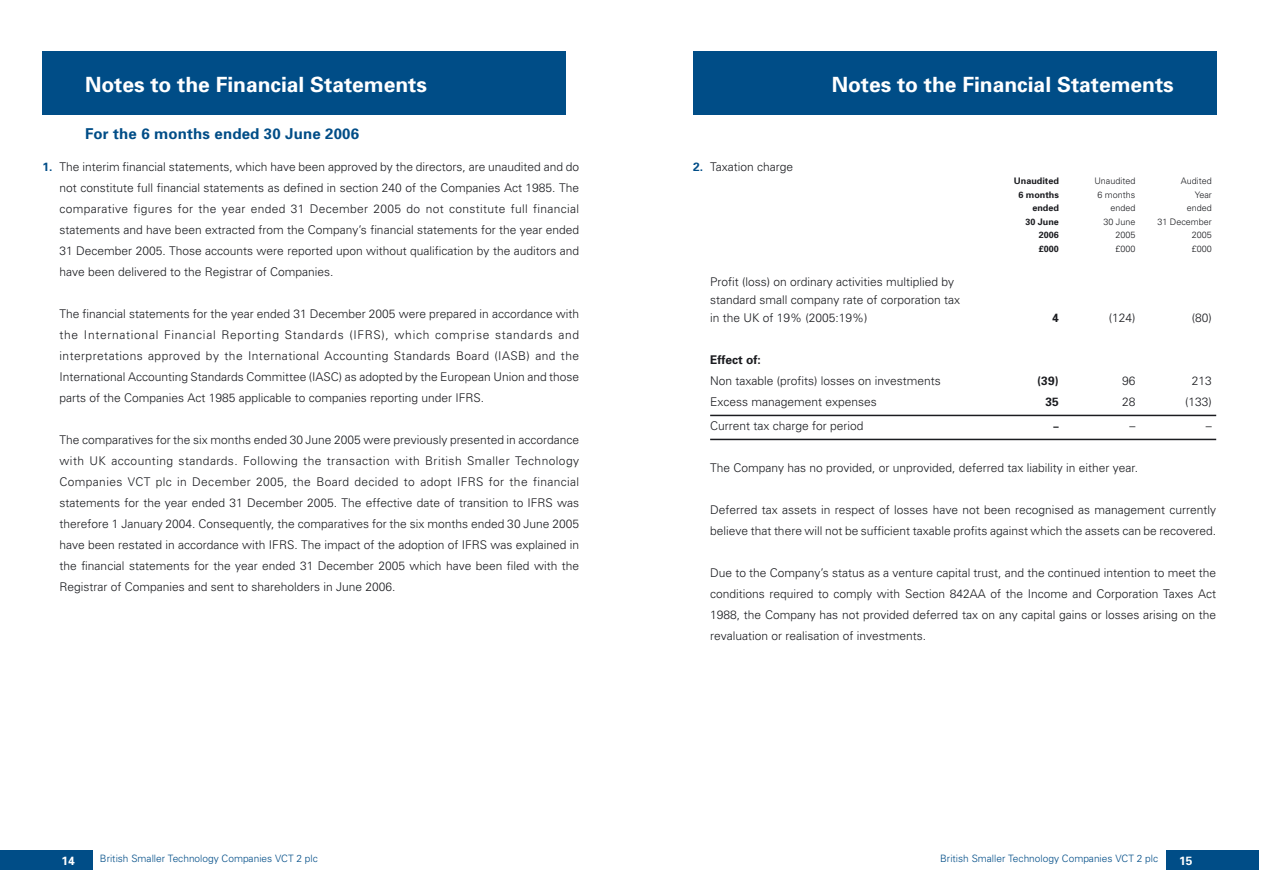
<style>
.page{position:relative;width:1263px;height:893px;background:#fff}
.page>*{position:absolute;margin:0;border:0;box-sizing:border-box;transform-origin:0 0}
.t1{font:700 21px "Univers";color:#fff}
.t2{font:700 15px "Univers";letter-spacing:.01em;color:#004d87}
.t3{font:300 12px/21px "Univers";color:#1b1c20;text-align:justify}
.t4{font:700 12px "Univers";color:#1b1c20}
.t5{font:700 12px "Univers";color:#fff}
.t6{font:700 10.5px "Univers";color:#1b1c20}
.t7{font:300 10.2px "Univers";color:#004d87}
.t8{font:300 9px "Univers";color:#1b1c20}
.t9{font:700 9px "Univers";color:#1b1c20}
.s1{font-weight:700;color:#004d87}
</style>
<div class="page">
<div style="left:1166px;top:851px;width:93px;height:19px;background:#004d87"></div>
<div style="left:0;top:851px;width:92px;height:19px;background:#004d87"></div>
<div style="left:43px;top:51px;width:523px;height:64px;background:#004d87"></div>
<div style="left:693px;top:51px;width:523px;height:64px;background:#004d87"></div>
<hr style="left:710px;top:415px;width:506px;height:1px;background:#1b1c20">
<hr style="left:710px;top:439px;width:506px;height:1px;background:#1b1c20">
<h1 class="t1" style="left:85px;top:77px;width:343px">Notes to the Financial Statements</h1>
<p class="t2" style="left:85px;top:128px;width:276px">For the 6 months ended 30 June 2006</p>
<p class="t3" style="left:60px;top:157px;width:521px;text-indent:-17px"><span class="s1">1.</span> The interim financial statements, which have been approved by the directors, are unaudited and do not constitute full financial statements as defined in section 240 of the Companies Act 1985. The comparative figures for the year ended 31 December 2005 do not constitute full financial statements and have been extracted from the Company’s financial statements for the year ended 31 December 2005. Those accounts were reported upon without qualification by the auditors and have been delivered to the Registrar of Companies.</p>
<p class="t3" style="left:60px;top:304px;width:521px">The financial statements for the year ended 31 December 2005 were prepared in accordance with the International Financial Reporting Standards (IFRS), which comprise standards and interpretations approved by the International Accounting Standards Board (IASB) and the International Accounting Standards Committee (IASC) as adopted by the European Union and those parts of the Companies Act 1985 applicable to companies reporting under IFRS.</p>
<p class="t3" style="left:60px;top:430px;width:521px">The comparatives for the six months ended 30 June 2005 were previously presented in accordance with UK accounting standards. Following the transaction with British Smaller Technology Companies VCT plc in December 2005, the Board decided to adopt IFRS for the financial statements for the year ended 31 December 2005. The effective date of transition to IFRS was therefore 1 January 2004. Consequently, the comparatives for the six months ended 30 June 2005 have been restated in accordance with IFRS. The impact of the adoption of IFRS was explained in the financial statements for the year ended 31 December 2005 which have been filed with the Registrar of Companies and sent to shareholders in June 2006.</p>
<p class="t3" style="left:693px;top:157px;width:101px"><span class="s1">2.</span> Taxation charge</p>
<h1 class="t1" style="left:832px;top:77px;width:343px">Notes to the Financial Statements</h1>
<p class="t9" style="left:1014px;top:178px;width:46px">Unaudited</p>
<p class="t8" style="left:1094px;top:178px;width:43px">Unaudited</p>
<p class="t8" style="left:1181px;top:178px;width:33px">Audited</p>
<p class="t9" style="left:1018px;top:191px;width:42px">6 months</p>
<p class="t8" style="left:1097px;top:191px;width:40px">6 months</p>
<p class="t8" style="left:1195px;top:191px;width:18px">Year</p>
<p class="t9" style="left:1032px;top:205px;width:28px">ended</p>
<p class="t8" style="left:1110px;top:205px;width:27px">ended</p>
<p class="t8" style="left:1187px;top:205px;width:27px">ended</p>
<p class="t9" style="left:1025px;top:218px;width:35px">30 June</p>
<p class="t8" style="left:1103px;top:218px;width:34px">30 June</p>
<p class="t8" style="left:1157px;top:218px;width:56px">31 December</p>
<p class="t9" style="left:1039px;top:232px;width:22px">2006</p>
<p class="t8" style="left:1115px;top:232px;width:22px">2005</p>
<p class="t8" style="left:1192px;top:232px;width:22px">2005</p>
<p class="t9" style="left:1039px;top:245px;width:22px">£000</p>
<p class="t8" style="left:1115px;top:245px;width:22px">£000</p>
<p class="t8" style="left:1192px;top:245px;width:22px">£000</p>
<p class="t3" style="left:710px;top:274px;width:251px;line-height:18px;text-align:left">Profit (loss) on ordinary activities multiplied by standard small company rate of corporation tax in the UK of 19% (2005:19%)</p>
<p class="t4" style="left:1052px;top:313px;width:8px">4</p>
<p class="t3" style="left:1109px;top:308px;width:28px">(124)</p>
<p class="t3" style="left:1192px;top:308px;width:22px">(80)</p>
<p class="t4" style="left:710px;top:355px;width:52px">Effect of:</p>
<p class="t3" style="left:710px;top:371px;width:232px">Non taxable (profits) losses on investments</p>
<p class="t4" style="left:1037px;top:376px;width:23px">(39)</p>
<p class="t3" style="left:1122px;top:371px;width:15px">96</p>
<p class="t3" style="left:1192px;top:371px;width:22px">213</p>
<p class="t3" style="left:710px;top:392px;width:168px">Excess management expenses</p>
<p class="t4" style="left:1045px;top:397px;width:15px">35</p>
<p class="t3" style="left:1122px;top:392px;width:15px">28</p>
<p class="t3" style="left:1185px;top:392px;width:28px">(133)</p>
<p class="t3" style="left:710px;top:416px;width:155px">Current tax charge for period</p>
<p class="t6" style="left:1053px;top:423px;width:7px">–</p>
<p class="t3" style="left:1129px;top:416px;width:7px">–</p>
<p class="t3" style="left:1206px;top:416px;width:7px">–</p>
<p class="t3" style="left:710px;top:458px;width:429px">The Company has no provided, or unprovided, deferred tax liability in either year.</p>
<p class="t3" style="left:710px;top:500px;width:507px">Deferred tax assets in respect of losses have not been recognised as management currently believe that there will not be sufficient taxable profits against which the assets can be recovered.</p>
<p class="t3" style="left:710px;top:563px;width:508px">Due to the Company’s status as a venture capital trust, and the continued intention to meet the conditions required to comply with Section 842AA of the Income and Corporation Taxes Act 1988, the Company has not provided deferred tax on any capital gains or losses arising on the revaluation or realisation of investments.</p>
<p class="t5" style="left:61px;top:856px;width:15px">14</p>
<p class="t7" style="left:100px;top:855px;width:219px">British Smaller Technology Companies VCT 2 plc</p>
<p class="t7" style="left:940px;top:855px;width:219px">British Smaller Technology Companies VCT 2 plc</p>
<p class="t5" style="left:1179px;top:856px;width:15px">15</p>
</div>
